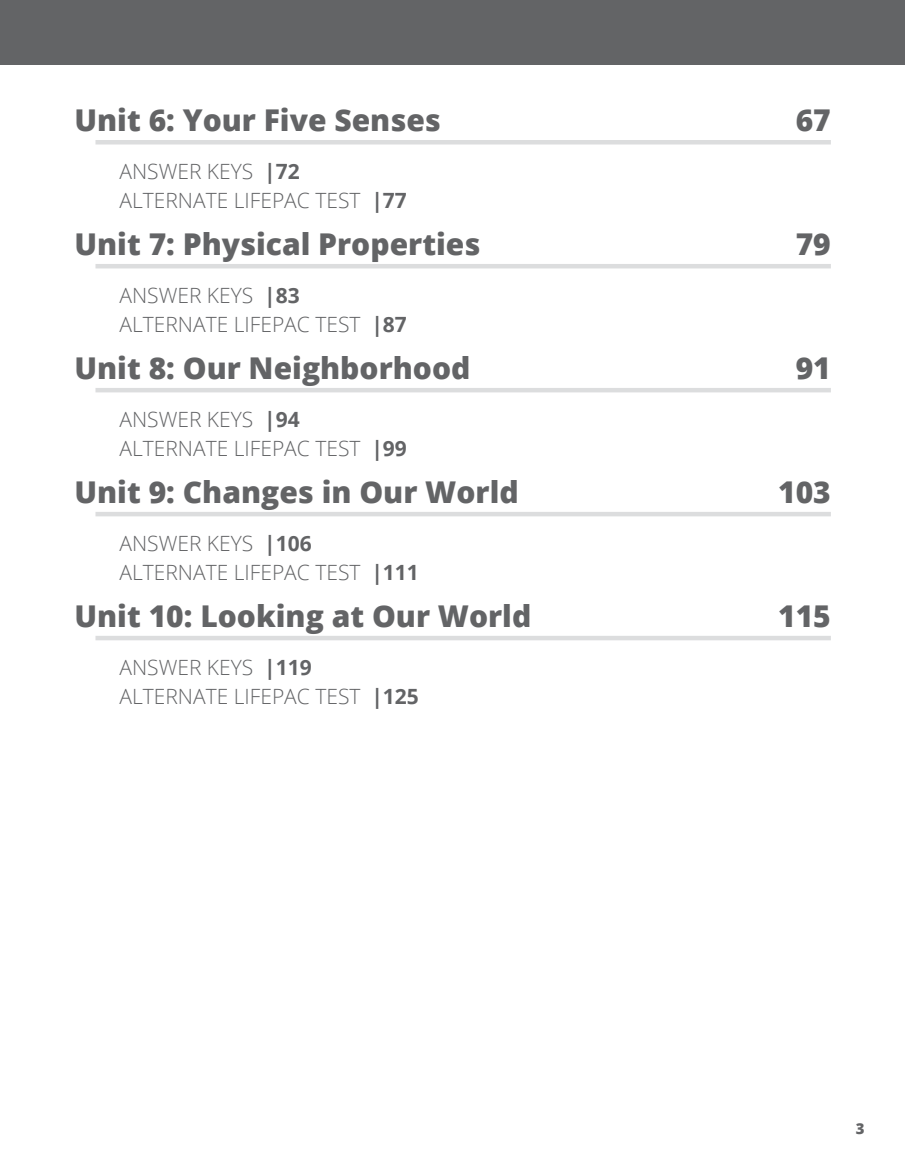
<style>
.page{position:relative;width:905px;height:1175px;background:#fff}
.page>*{position:absolute;margin:0;border:0;box-sizing:border-box;transform-origin:0 0}
.t1{font:800 30px "Open Sans";color:#636466}
.t2{font:300 21px/29.7px "Open Sans";color:#636466}
.t3{font:800 15px "Open Sans";color:#636466}
.s1{font-weight:700}
</style>
<div class="page">
<hr style="left:95px;top:140px;width:735px;height:4px;background:#dcddde">
<hr style="left:95px;top:264px;width:735px;height:4px;background:#dcddde">
<hr style="left:95px;top:388px;width:735px;height:4px;background:#dcddde">
<hr style="left:95px;top:512px;width:735px;height:4px;background:#dcddde">
<hr style="left:95px;top:636px;width:735px;height:4px;background:#dcddde">
<div style="left:1px;top:0;width:903px;height:64px;background:#636466"></div>
<hr style="left:0;top:0;width:1px;height:64px;background:#636466">
<h1 class="t1" style="left:74px;top:97px;width:368px">Unit 6: Your Five Senses</h1>
<h1 class="t1" style="left:795px;top:97px;width:37px">67</h1>
<p class="t2" style="left:119px;top:156px;width:289px">ANSWER KEYS <span class="s1">|72<br></span>ALTERNATE LIFEPAC TEST <span class="s1">|77</span></p>
<h1 class="t1" style="left:74px;top:221px;width:407px">Unit 7: Physical Properties</h1>
<h1 class="t1" style="left:795px;top:221px;width:37px">79</h1>
<p class="t2" style="left:119px;top:280px;width:289px">ANSWER KEYS <span class="s1">|83<br></span>ALTERNATE LIFEPAC TEST <span class="s1">|87</span></p>
<h1 class="t1" style="left:74px;top:345px;width:397px">Unit 8: Our Neighborhood</h1>
<h1 class="t1" style="left:795px;top:345px;width:37px">91</h1>
<p class="t2" style="left:119px;top:403px;width:289px">ANSWER KEYS <span class="s1">|94<br></span>ALTERNATE LIFEPAC TEST <span class="s1">|99</span></p>
<h1 class="t1" style="left:74px;top:469px;width:445px">Unit 9: Changes in Our World</h1>
<h1 class="t1" style="left:778px;top:469px;width:54px">103</h1>
<p class="t2" style="left:119px;top:527px;width:301px">ANSWER KEYS <span class="s1">|106<br></span>ALTERNATE LIFEPAC TEST <span class="s1">|111</span></p>
<h1 class="t1" style="left:74px;top:593px;width:458px">Unit 10: Looking at Our World</h1>
<h1 class="t1" style="left:778px;top:593px;width:54px">115</h1>
<p class="t2" style="left:119px;top:651px;width:301px">ANSWER KEYS <span class="s1">|119<br></span>ALTERNATE LIFEPAC TEST <span class="s1">|125</span></p>
<p class="t3" style="left:855px;top:1117px;width:10px">3</p>
</div>
